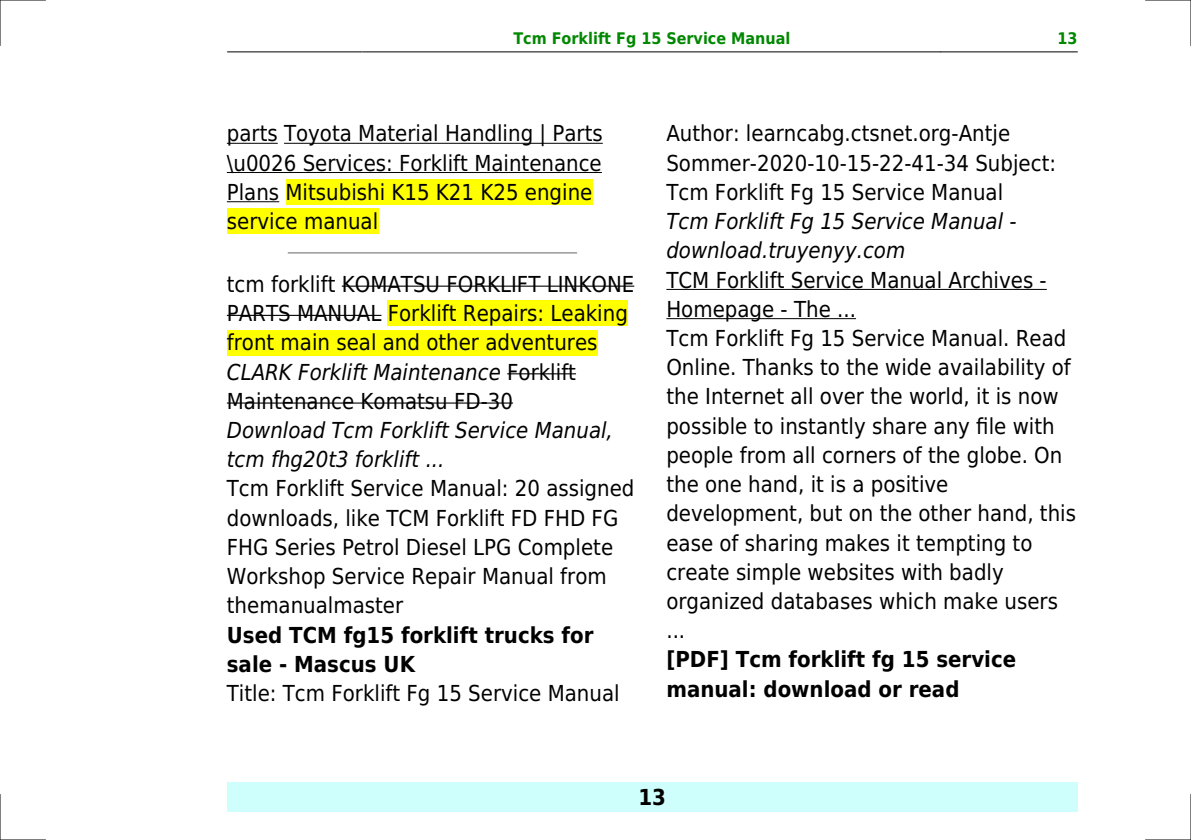
<style>
.page{position:relative;width:1191px;height:840px;background:#fff}
.page>*{position:absolute;margin:0;border:0;box-sizing:border-box;transform-origin:0 0}
.t1{font:22px/29.2px "DejaVu Sans Condensed";color:#000}
.t2{font:italic 22px/29.2px "DejaVu Sans Condensed";color:#000}
.t3{font:700 22px/29.2px "DejaVu Sans Condensed";color:#000}
.t4{font:700 16px "DejaVu Sans Condensed";color:#080}
.s1{font-style:italic}
</style>
<div class="page">
<hr style="left:227px;top:51px;width:136px;height:1px;background:#000">
<hr style="left:363px;top:51px;width:577px;height:1px;background:#000">
<hr style="left:941px;top:51px;width:136px;height:1px;background:#000">
<div style="left:227px;top:782px;width:850px;height:29px;background:#cffffc"></div>
<hr style="left:227px;top:143px;width:51px;height:1px;background:#000">
<hr style="left:284px;top:143px;width:319px;height:1px;background:#000">
<hr style="left:227px;top:172px;width:375px;height:1px;background:#000">
<hr style="left:227px;top:201px;width:52px;height:1px;background:#000">
<div style="left:285px;top:179px;width:307px;height:26px;background:#ff0"></div>
<div style="left:227px;top:208px;width:151px;height:26px;background:#ff0"></div>
<hr style="left:288px;top:252px;width:288px;height:1px;background:#999">
<hr style="left:342px;top:285px;width:292px;height:1px;background:#000">
<hr style="left:227px;top:314px;width:154px;height:2px;background:#000">
<div style="left:388px;top:300px;width:240px;height:26px;background:#ff0"></div>
<div style="left:227px;top:330px;width:370px;height:25px;background:#ff0"></div>
<hr style="left:507px;top:373px;width:69px;height:1px;background:#000">
<hr style="left:227px;top:402px;width:286px;height:1px;background:#000">
<hr style="left:666px;top:289px;width:380px;height:1px;background:#000">
<hr style="left:666px;top:318px;width:190px;height:1px;background:#000">
<hr style="left:0;top:0;width:45px;height:1px;background:#000">
<hr style="left:1145px;top:0;width:46px;height:1px;background:#000">
<hr style="left:0;top:839px;width:45px;height:1px;background:#000">
<hr style="left:1145px;top:839px;width:46px;height:1px;background:#000">
<hr style="left:0;top:0;width:1px;height:45px;background:#000">
<hr style="left:0;top:794px;width:1px;height:45px;background:#000">
<hr style="left:1190px;top:0;width:1px;height:45px;background:#000">
<hr style="left:1190px;top:794px;width:1px;height:45px;background:#000">
<p class="t4" style="left:513px;top:29px;width:278px">Tcm Forklift Fg 15 Service Manual</p>
<p class="t4" style="left:1057px;top:29px;width:22px">13</p>
<p class="t1" style="left:227px;top:119px;width:377px">parts Toyota Material Handling | Parts \u0026 Services: Forklift Maintenance<br>Plans Mitsubishi K15 K21 K25 engine service manual</p>
<p class="t1" style="left:227px;top:269px;width:409px">tcm forklift KOMATSU FORKLIFT LINKONE PARTS MANUAL Forklift Repairs: Leaking front main seal and other adventures <span class="s1">CLARK Forklift Maintenance</span> Forklift Maintenance Komatsu FD-30</p>
<p class="t2" style="left:227px;top:415px;width:387px">Download Tcm Forklift Service Manual, tcm fhg20t3 forklift ...</p>
<p class="t1" style="left:227px;top:474px;width:409px">Tcm Forklift Service Manual: 20 assigned downloads, like TCM Forklift FD FHD FG FHG Series Petrol Diesel LPG Complete Workshop Service Repair Manual from themanualmaster</p>
<p class="t3" style="left:227px;top:620px;width:368px">Used TCM fg15 forklift trucks for sale - Mascus UK</p>
<p class="t1" style="left:227px;top:678px;width:394px">Title: Tcm Forklift Fg 15 Service Manual</p>
<p class="t1" style="left:666px;top:119px;width:391px">Author: learncabg.ctsnet.org-Antje<br>Sommer-2020-10-15-22-41-34 Subject:<br>Tcm Forklift Fg 15 Service Manual</p>
<p class="t2" style="left:666px;top:207px;width:352px">Tcm Forklift Fg 15 Service Manual - download.truyenyy.com</p>
<p class="t1" style="left:666px;top:265px;width:411px">TCM Forklift Service Manual Archives - Homepage - The ...<br>Tcm Forklift Fg 15 Service Manual. Read Online. Thanks to the wide availability of the Internet all over the world, it is now possible to instantly share any file with people from all corners of the globe. On the one hand, it is a positive development, but on the other hand, this ease of sharing makes it tempting to create simple websites with badly organized databases which make users ...</p>
<p class="t3" style="left:666px;top:645px;width:351px">[PDF] Tcm forklift fg 15 service manual: download or read</p>
<p class="t3" style="left:638px;top:782px;width:29px">13</p>
</div>
